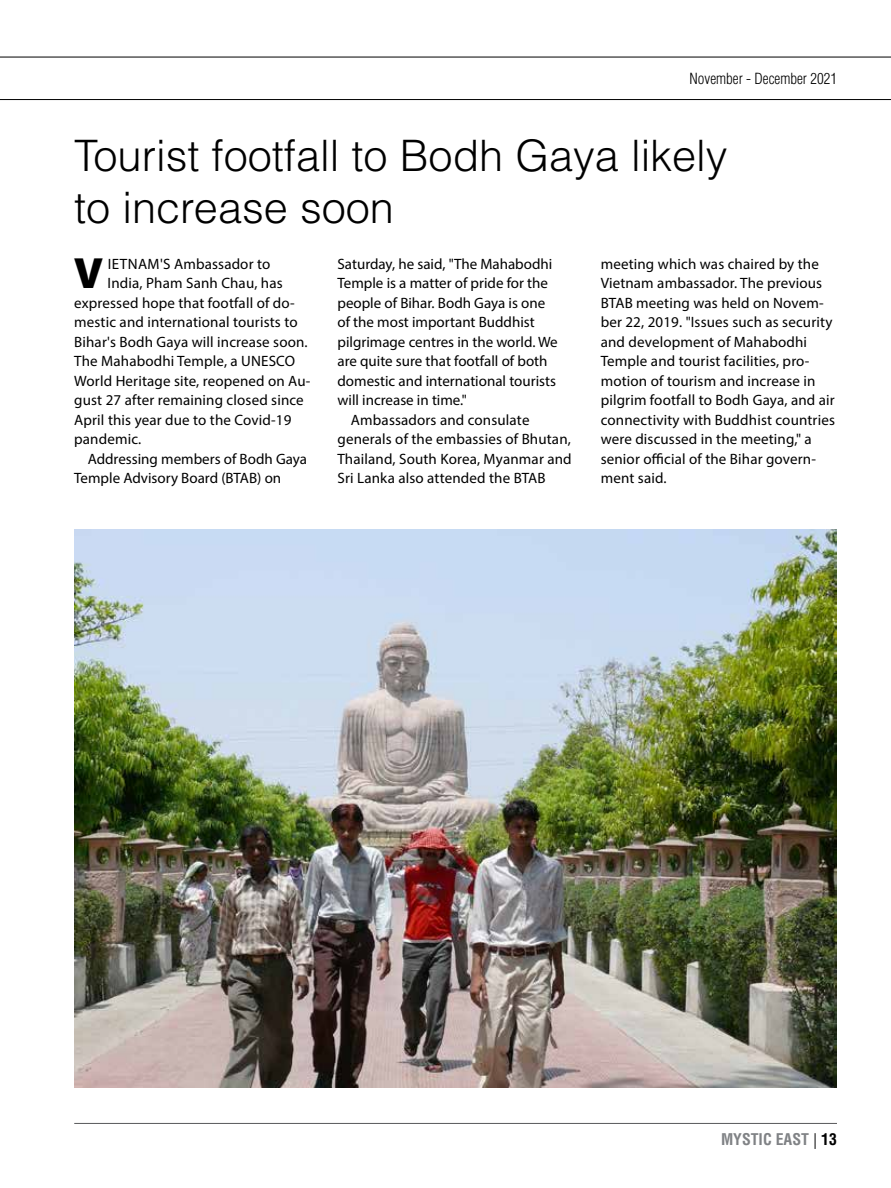
<style>
.page{position:relative;width:891px;height:1188px;background:#fff}
.page>*{position:absolute;margin:0;border:0;box-sizing:border-box;transform-origin:0 0}
.t1{font:900 43.95px "Myriad Pro";color:#000}
.t2{font:300 43.35px/52.1px "Helvetica LT Std";color:#000}
.t3{font:700 condensed 15.75px "Helvetica LT Std";color:#808285}
.t4{font:15px/19.5px "Myriad Pro";letter-spacing:.01em;color:#000}
.t5{font:300 condensed 15px "Helvetica LT Std";color:#000}
.s1{font-weight:300;font-stretch:normal;color:#000}
.s2{color:#000}
</style>
<div class="page">
<hr style="left:74px;top:1123px;width:763px;height:1px;background:#58595b">
<img style="left:74px;top:529px;width:763px;height:559px">
<hr style="left:0;top:57px;width:891px;height:1px;background:#000">
<hr style="left:0;top:99px;width:891px;height:1px;background:#000">
<p class="t5" style="left:690px;top:69px;width:149px">November - December 2021</p>
<h2 class="t2" style="left:74px;top:130px;width:655px">Tourist footfall to Bodh Gaya likely to increase soon</h2>
<h1 class="t1" style="left:74px;top:244px;width:31px">V</h1>
<p class="t4" style="left:108px;top:253px;width:164px">IETNAM'S Ambassador to</p>
<p class="t4" style="left:108px;top:273px;width:177px">India, Pham Sanh Chau, has</p>
<p class="t4" style="left:74px;top:292px;width:222px">expressed hope that footfall of do-</p>
<p class="t4" style="left:74px;top:312px;width:225px">mestic and international tourists to</p>
<p class="t4" style="left:74px;top:331px;width:235px">Bihar's Bodh Gaya will increase soon.</p>
<p class="t4" style="left:74px;top:351px;width:222px">The Mahabodhi Temple, a UNESCO</p>
<p class="t4" style="left:74px;top:370px;width:238px">World Heritage site, reopened on Au-</p>
<p class="t4" style="left:74px;top:390px;width:231px">gust 27 after remaining closed since</p>
<p class="t4" style="left:74px;top:409px;width:219px">April this year due to the Covid-19</p>
<p class="t4" style="left:74px;top:429px;width:68px">pandemic.</p>
<p class="t4" style="left:88px;top:448px;width:221px">Addressing members of Bodh Gaya</p>
<p class="t4" style="left:74px;top:468px;width:209px">Temple Advisory Board (BTAB) on</p>
<p class="t4" style="left:337px;top:253px;width:216px">Saturday, he said, "The Mahabodhi</p>
<p class="t4" style="left:337px;top:273px;width:212px">Temple is a matter of pride for the</p>
<p class="t4" style="left:337px;top:292px;width:209px">people of Bihar. Bodh Gaya is one</p>
<p class="t4" style="left:337px;top:312px;width:199px">of the most important Buddhist</p>
<p class="t4" style="left:337px;top:331px;width:222px">pilgrimage centres in the world. We</p>
<p class="t4" style="left:337px;top:351px;width:212px">are quite sure that footfall of both</p>
<p class="t4" style="left:337px;top:370px;width:220px">domestic and international tourists</p>
<p class="t4" style="left:337px;top:390px;width:131px">will increase in time."</p>
<p class="t4" style="left:351px;top:409px;width:180px">Ambassadors and consulate</p>
<p class="t4" style="left:337px;top:429px;width:235px">generals of the embassies of Bhutan,</p>
<p class="t4" style="left:337px;top:448px;width:236px">Thailand, South Korea, Myanmar and</p>
<p class="t4" style="left:337px;top:468px;width:210px">Sri Lanka also attended the BTAB</p>
<p class="t4" style="left:601px;top:253px;width:236px">meeting which was chaired by the<br>Vietnam ambassador. The previous<br>BTAB meeting was held on Novem&shy;ber 22, 2019. "Issues such as security and development of Mahabodhi<br>Temple and tourist facilities, pro&shy;motion of tourism and increase in pilgrim footfall to Bodh Gaya, and air connectivity with Buddhist countries were discussed in the meeting," a senior official of the Bihar govern&shy;ment said.</p>
<p class="t3" style="left:721px;top:1130px;width:117px">MYSTIC EAST <span class="s1">|</span> <span class="s2">13</span></p>
</div>
